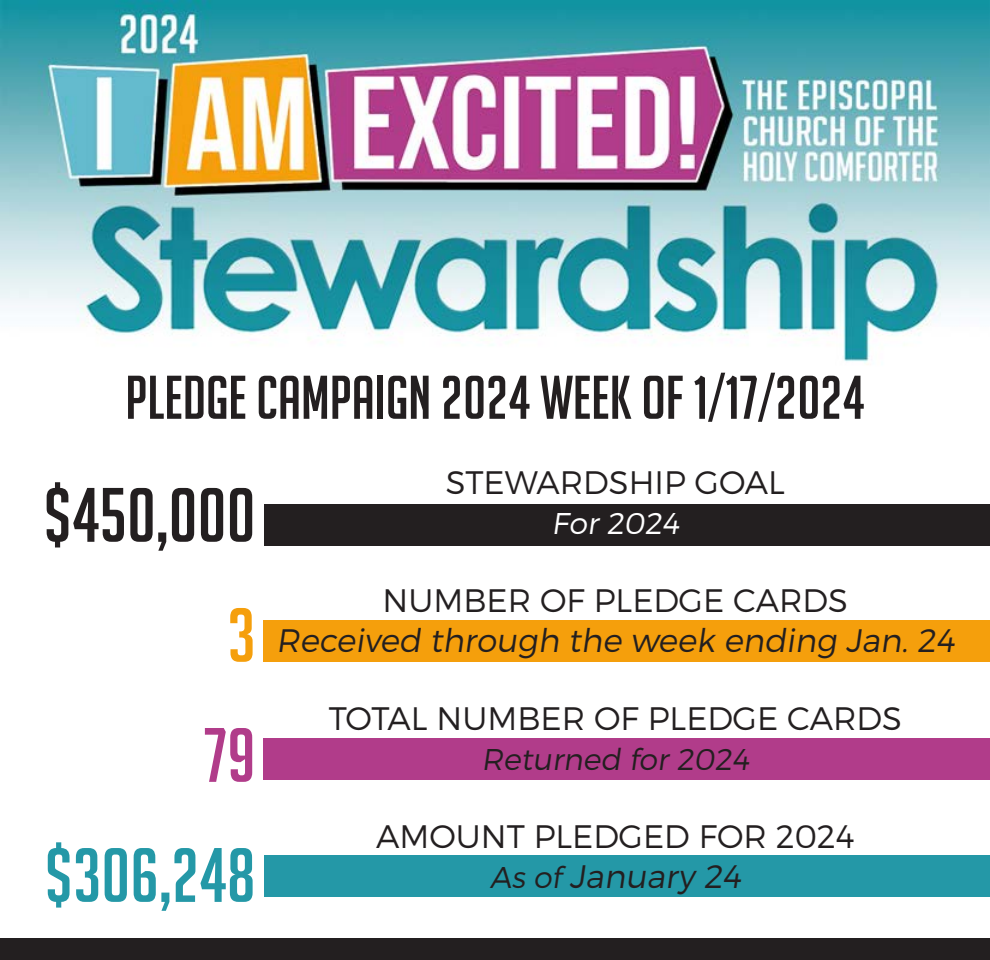
<style>
.page{position:relative;width:990px;height:960px;background:#fff}
.page>*{position:absolute;margin:0;border:0;box-sizing:border-box;transform-origin:0 0}
.t1{font:75px "Big Noodle Titling";color:#231f20}
.t2{font:75px "Big Noodle Titling";color:#2498a7}
.t3{font:75px "Big Noodle Titling";color:#b13c8a}
.t4{font:75px "Big Noodle Titling";color:#f59f0c}
.t5{font:60px "Big Noodle Titling";color:#231f20}
.t6{font:32.5px "Trueno Lt";color:#231f20}
.t7{font:32.5px "Trueno Lt It";color:#231f20}
.t8{font:30px "Trueno Lt It";color:#231f20}
.t9{font:30px "Trueno Lt It";color:#fff}
.s1{font-size:30px}
</style>
<div class="page">
<img style="left:0;top:0;width:990px;height:365px">
<div style="left:265px;top:504px;width:725px;height:41px;background:#231f20"></div>
<div style="left:263px;top:621px;width:727px;height:41px;background:#f59f0c"></div>
<div style="left:263px;top:738px;width:727px;height:42px;background:#b13c8a"></div>
<div style="left:265px;top:855px;width:725px;height:42px;background:#2498a7"></div>
<div style="left:0;top:938px;width:990px;height:22px;background:#231f20"></div>
<p class="t5" style="left:125px;top:365px;width:741px">PLEDGE CAMPAIGN 2024 WEEK OF 1/17/2024</p>
<p class="t1" style="left:44px;top:475px;width:213px">$450,000</p>
<p class="t4" style="left:228px;top:595px;width:29px">3</p>
<p class="t3" style="left:204px;top:715px;width:53px">79</p>
<p class="t2" style="left:45px;top:835px;width:212px">$306,248</p>
<p class="t6" style="left:446px;top:463px;width:341px">STEWARDSHIP GOAL</p>
<p class="t9" style="left:552px;top:505px;width:129px">For 2024</p>
<p class="t6" style="left:383px;top:581px;width:467px">NUMBER OF PLEDGE CARDS</p>
<p class="t7" style="left:276px;top:621px;width:680px">Received through the week ending Jan. 24</p>
<p class="t6" style="left:329px;top:699px;width:575px">TOTAL NUMBER OF PLEDGE CARDS</p>
<p class="t8" style="left:482px;top:741px;width:269px">Returned for 2024</p>
<p class="t6" style="left:376px;top:817px;width:480px">AMOUNT PLEDGED FOR 2024</p>
<p class="t7" style="left:490px;top:857px;width:253px"><span class="s1">As of</span> January 24</p>
</div>
